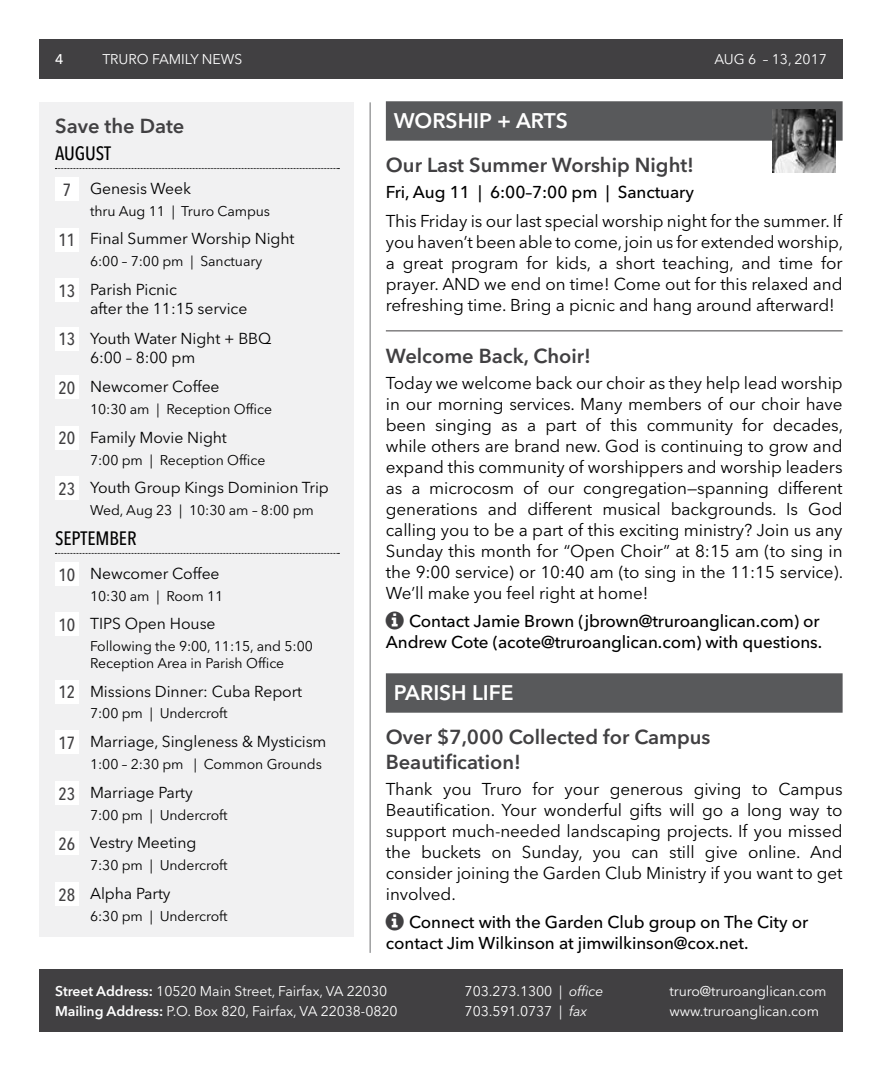
<style>
.page{position:relative;width:882px;height:1071px;background:#fff}
.page>*{position:absolute;margin:0;border:0;box-sizing:border-box;transform-origin:0 0}
.t1{font:600 21px "Avenir Next LT Pro";color:#fff}
.t2{font:600 20.12px/24.5px "Avenir Next LT Pro";color:#414042}
.t3{font:500 condensed 19.25px "Avenir Next LT Pro";letter-spacing:-.005em;color:#000}
.t4{font:17.15px/21px "Avenir Next LT Pro";letter-spacing:-.005em;color:#000;text-align:justify}
.t5{font:500 17.15px/21px "Avenir Next LT Pro";letter-spacing:-.005em;color:#000;text-align:right}
.t6{font:15.75px/19.2px "Avenir Next LT Pro";letter-spacing:-.005em;color:#000}
.t7{font:14px/16.8px "Avenir Next LT Pro";letter-spacing:-.005em;color:#000}
.t8{font:14px/19.9px "Avenir Next LT Pro";letter-spacing:-.005em;color:#fff}
.t9{font:500 14px "Avenir Next LT Pro";color:#fff}
.s1{font-weight:500;font-stretch:condensed;font-size:17.5px;color:#414042}
.s2{font-weight:600}
.s3{font-style:italic}
</style>
<div class="page">
<div style="left:39px;top:969px;width:804px;height:63px;background:#414042"></div>
<div style="left:39px;top:39px;width:804px;height:40px;background:#414042"></div>
<hr style="left:370px;top:102px;width:1px;height:851px;background:#6d6e71">
<div style="left:39px;top:102px;width:315px;height:835px;background:#f1f1f2"></div>
<svg style="left:55px;top:168px;width:284px;height:1px"></svg>
<svg style="left:55px;top:553px;width:284px;height:1px"></svg>
<div style="left:55px;top:177px;width:24px;height:24px;background:#fff"></div>
<div style="left:55px;top:228px;width:24px;height:23px;background:#fff"></div>
<div style="left:55px;top:278px;width:24px;height:24px;background:#fff"></div>
<div style="left:55px;top:327px;width:24px;height:24px;background:#fff"></div>
<div style="left:55px;top:376px;width:24px;height:23px;background:#fff"></div>
<div style="left:55px;top:426px;width:24px;height:24px;background:#fff"></div>
<div style="left:55px;top:477px;width:24px;height:23px;background:#fff"></div>
<div style="left:55px;top:562px;width:24px;height:24px;background:#fff"></div>
<div style="left:55px;top:613px;width:24px;height:23px;background:#fff"></div>
<div style="left:55px;top:680px;width:24px;height:24px;background:#fff"></div>
<div style="left:55px;top:731px;width:24px;height:23px;background:#fff"></div>
<div style="left:55px;top:781px;width:24px;height:24px;background:#fff"></div>
<div style="left:55px;top:832px;width:24px;height:23px;background:#fff"></div>
<div style="left:55px;top:882px;width:24px;height:24px;background:#fff"></div>
<div style="left:386px;top:101px;width:457px;height:40px;background:#58595b"></div>
<hr style="left:386px;top:331px;width:457px;height:1px;background:#414042">
<div style="left:386px;top:673px;width:457px;height:40px;background:#58595b"></div>
<img style="left:773px;top:109px;width:63px;height:63px">
<p class="t9" style="left:55px;top:51px;width:10px">4</p>
<p class="t8" style="left:102px;top:49px;width:141px">TRURO FAMILY NEWS</p>
<p class="t8" style="left:714px;top:49px;width:114px">AUG 6 – 13, 2017</p>
<p class="t2" style="left:55px;top:114px;width:131px">Save the Date</p>
<p class="t3" style="left:55px;top:142px;width:57px">AUGUST</p>
<p class="t6" style="left:63px;top:179px;width:130px"><span class="s1">7</span> Genesis Week</p>
<p class="t7" style="left:90px;top:202px;width:182px">thru Aug 11 | Truro Campus</p>
<p class="t6" style="left:59px;top:229px;width:238px"><span class="s1">11</span> Final Summer Worship Night</p>
<p class="t7" style="left:90px;top:253px;width:174px">6:00 – 7:00 pm | Sanctuary</p>
<p class="t6" style="left:90px;top:280px;width:159px;text-indent:-32px"><span class="s1">13</span> Parish Picnic<br>after the 11:15 service</p>
<p class="t6" style="left:90px;top:328px;width:183px;text-indent:-32px"><span class="s1">13</span> Youth Water Night + BBQ<br>6:00 – 8:00 pm</p>
<p class="t6" style="left:59px;top:377px;width:163px"><span class="s1">20</span> Newcomer Coffee</p>
<p class="t7" style="left:90px;top:401px;width:183px">10:30 am | Reception Office</p>
<p class="t6" style="left:59px;top:427px;width:170px"><span class="s1">20</span> Family Movie Night</p>
<p class="t7" style="left:90px;top:451px;width:177px">7:00 pm | Reception Office</p>
<p class="t6" style="left:59px;top:478px;width:272px"><span class="s1">23</span> Youth Group Kings Dominion Trip</p>
<p class="t7" style="left:90px;top:502px;width:225px">Wed, Aug 23 | 10:30 am – 8:00 pm</p>
<p class="t3" style="left:55px;top:527px;width:83px">SEPTEMBER</p>
<p class="t6" style="left:59px;top:564px;width:163px"><span class="s1">10</span> Newcomer Coffee</p>
<p class="t7" style="left:90px;top:587px;width:135px">10:30 am | Room 11</p>
<p class="t6" style="left:59px;top:614px;width:159px"><span class="s1">10</span> TIPS Open House</p>
<p class="t7" style="left:90px;top:638px;width:224px">Following the 9:00, 11:15, and 5:00<br>Reception Area in Parish Office</p>
<p class="t6" style="left:59px;top:681px;width:245px"><span class="s1">12</span> Missions Dinner: Cuba Report</p>
<p class="t7" style="left:90px;top:705px;width:139px">7:00 pm | Undercroft</p>
<p class="t6" style="left:59px;top:732px;width:269px"><span class="s1">17</span> Marriage, Singleness &amp; Mysticism</p>
<p class="t7" style="left:90px;top:756px;width:233px">1:00 – 2:30 pm | Common Grounds</p>
<p class="t6" style="left:59px;top:783px;width:136px"><span class="s1">23</span> Marriage Party</p>
<p class="t7" style="left:90px;top:806px;width:139px">7:00 pm | Undercroft</p>
<p class="t6" style="left:59px;top:833px;width:139px"><span class="s1">26</span> Vestry Meeting</p>
<p class="t7" style="left:90px;top:857px;width:139px">7:30 pm | Undercroft</p>
<p class="t6" style="left:59px;top:884px;width:114px"><span class="s1">28</span> Alpha Party</p>
<p class="t7" style="left:90px;top:907px;width:139px">6:30 pm | Undercroft</p>
<p class="t1" style="left:394px;top:108px;width:176px">WORSHIP + ARTS</p>
<p class="t2" style="left:386px;top:153px;width:310px">Our Last Summer Worship Night!</p>
<p class="t5" style="left:386px;top:182px;width:310px">Fri, Aug 11 | 6:00–7:00 pm | Sanctuary</p>
<p class="t4" style="left:386px;top:210px;width:459px">This Friday is our last special worship night for the summer. If you haven’t been able to come, join us for extended worship, a great program for kids, a short teaching, and time for prayer. AND we end on time! Come out for this relaxed and refreshing time. Bring a picnic and hang around afterward!</p>
<p class="t2" style="left:386px;top:343px;width:207px">Welcome Back, Choir!</p>
<p class="t4" style="left:386px;top:372px;width:459px;text-align:left">Today we welcome back our choir as they help lead worship in our morning services. Many members of our choir have been singing as a part of this community for decades, while others are brand new. God is continuing to grow and expand this community of worshippers and worship leaders as a microcosm of our congregation—spanning different generations and different musical backgrounds. Is God calling you to be a part of this exciting ministry? Join us any Sunday this month for “Open Choir” at 8:15 am (to sing in the 9:00 service) or 10:40 am (to sing in the 11:15 service).<br>We’ll make you feel right at home!</p>
<p class="t5" style="left:386px;top:611px;width:438px">Contact Jamie Brown (jbrown@truroanglican.com) or<br>Andrew Cote (acote@truroanglican.com) with questions.</p>
<p class="t1" style="left:394px;top:680px;width:121px">PARISH LIFE</p>
<p class="t2" style="left:386px;top:725px;width:326px">Over $7,000 Collected for Campus<br>Beautification!</p>
<p class="t4" style="left:386px;top:778px;width:458px">Thank you Truro for your generous giving to Campus Beautification. Your wonderful gifts will go a long way to support much-needed landscaping projects. If you missed the buckets on Sunday, you can still give online. And consider joining the Garden Club Ministry if you want to get involved.</p>
<p class="t5" style="left:386px;top:912px;width:424px;text-align:left;text-indent:23px">Connect with the Garden Club group on The City or contact Jim Wilkinson at jimwilkinson@cox.net.</p>
<p class="t8" style="left:55px;top:981px;width:344px"><span class="s2">Street Address:</span> 10520 Main Street, Fairfax, VA 22030<br><span class="s2">Mailing Address:</span> P.O. Box 820, Fairfax, VA 22038-0820</p>
<p class="t8" style="left:465px;top:981px;width:140px">703.273.1300 | <span class="s3">office<br></span>703.591.0737 | <span class="s3">fax</span></p>
<p class="t8" style="left:669px;top:981px;width:159px">truro@truroanglican.com www.truroanglican.com</p>
</div>
